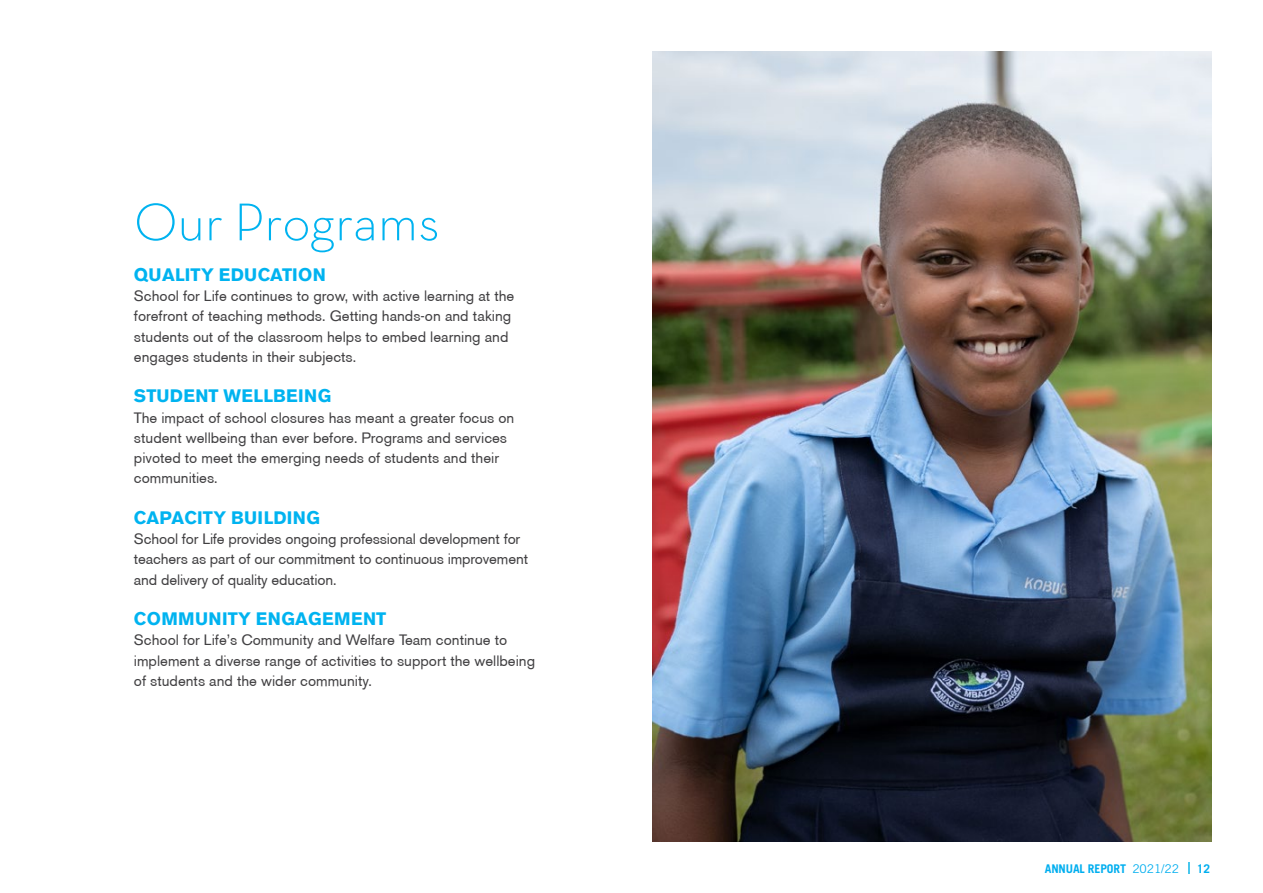
<style>
.page{position:relative;width:1263px;height:893px;background:#fff}
.page>*{position:absolute;margin:0;border:0;box-sizing:border-box;transform-origin:0 0}
.t1{font:300 54px "Neutra Text TF";letter-spacing:-.005em;color:#00b3f0}
.t2{font:700 18px "Berthold Akzidenz Grotesk BE";letter-spacing:.02em;color:#00b3f0}
.t3{font:15px/20.2px "Berthold Akzidenz Grotesk BE";color:#414042}
.t4{font:700 12px "Trade Gothic LT Std";letter-spacing:-.01em;color:#00aeef}
.s1{font-weight:400}
</style>
<div class="page">
<img style="left:653px;top:51px;width:559px;height:791px">
<h1 class="t1" style="left:134px;top:189px;width:307px">Our Programs</h1>
<p class="t2" style="left:134px;top:264px;width:194px">QUALITY EDUCATION</p>
<p class="t3" style="left:134px;top:286px;width:382px">School for Life continues to grow, with active learning at the forefront of teaching methods. Getting hands-on and taking students out of the classroom helps to embed learning and engages students in their subjects.</p>
<p class="t2" style="left:134px;top:386px;width:199px">STUDENT WELLBEING</p>
<p class="t3" style="left:134px;top:407px;width:382px">The impact of school closures has meant a greater focus on student wellbeing than ever before. Programs and services pivoted to meet the emerging needs of students and their communities.</p>
<p class="t2" style="left:134px;top:507px;width:187px">CAPACITY BUILDING</p>
<p class="t3" style="left:134px;top:529px;width:396px">School for Life provides ongoing professional development for teachers as part of our commitment to continuous improvement and delivery of quality education.</p>
<p class="t2" style="left:134px;top:608px;width:254px">COMMUNITY ENGAGEMENT</p>
<p class="t3" style="left:134px;top:630px;width:403px">School for Life’s Community and Welfare Team continue to implement a diverse range of activities to support the wellbeing of students and the wider community.</p>
<p class="t4" style="left:1045px;top:861px;width:136px">ANNUAL REPORT <span class="s1">2021/22</span></p>
<p class="t4" style="left:1197px;top:861px;width:15px">12</p>
</div>
